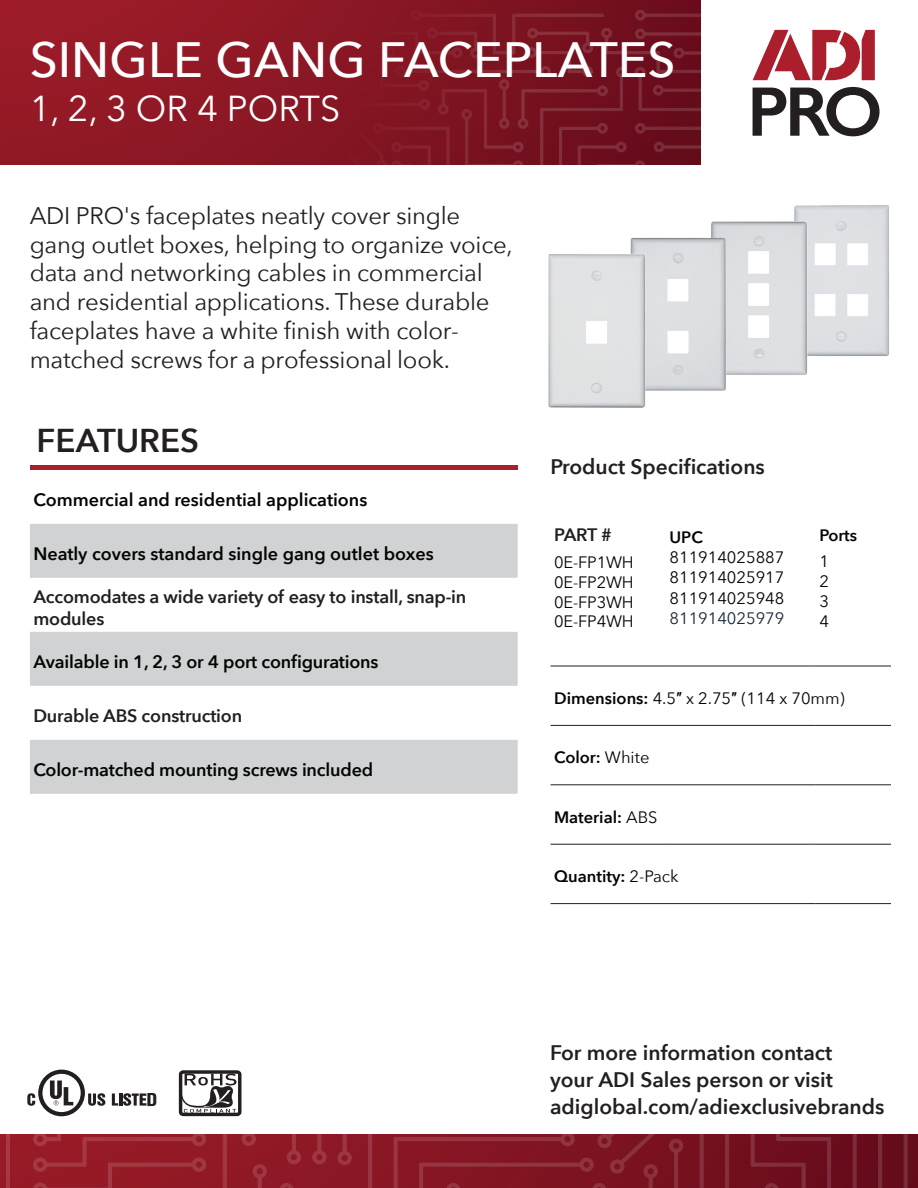
<style>
.page{position:relative;width:918px;height:1188px;background:#fff}
.page>*{position:absolute;margin:0;border:0;box-sizing:border-box;transform-origin:0 0}
.Vantage_text{font:500 49.5px "Avenir Next";color:#fff}
.Vantage_text-2{font:36px "Avenir Next";color:#fff}
.t1{font:600 33px "Avenir Next";color:#231f20}
.t2{font:24px/28.8px "Avenir Next";letter-spacing:-.01em;color:#231f20}
.t3{font:600 21px "Avenir Next";color:#231f20}
.t4{font:600 18px "Avenir Next";letter-spacing:-.01em;color:#040503}
.t5{font:600 18px/21.6px "Avenir Next";letter-spacing:-.01em;color:#231f20}
.t6{font:16.5px "Avenir Next";color:#040503}
.t7{font:600 16.5px "Avenir Next";color:#040503}
.t8{font:16.5px "Avenir Next";color:#172938}
.s1{font-weight:600}
.s2{font-family:"Arial"}
.s3{font-weight:400}
</style>
<div class="page">
<svg style="left:0;top:1134px;width:913px;height:54px;background:#851926"></svg>
<div style="left:0;top:0;width:701px;height:164px;background:#951a27"></div>
<svg style="left:174px;top:0;width:527px;height:164px"></svg>
<svg style="left:753px;top:30px;width:122px;height:50px"></svg>
<svg style="left:753px;top:87px;width:127px;height:49px"></svg>
<svg style="left:27px;top:1070px;width:78px;height:46px"></svg>
<svg style="left:112px;top:1093px;width:45px;height:13px"></svg>
<svg style="left:179px;top:1070px;width:63px;height:46px"></svg>
<hr style="left:551px;top:844px;width:115px;height:1px;background:#231f20">
<hr style="left:666px;top:844px;width:150px;height:1px;background:#231f20">
<hr style="left:816px;top:844px;width:75px;height:1px;background:#231f20">
<hr style="left:551px;top:903px;width:115px;height:1px;background:#231f20">
<hr style="left:666px;top:903px;width:150px;height:1px;background:#231f20">
<hr style="left:816px;top:903px;width:75px;height:1px;background:#231f20">
<hr style="left:551px;top:666px;width:115px;height:1px;background:#231f20">
<hr style="left:666px;top:666px;width:150px;height:1px;background:#231f20">
<hr style="left:816px;top:666px;width:75px;height:1px;background:#231f20">
<hr style="left:551px;top:725px;width:115px;height:1px;background:#231f20">
<hr style="left:666px;top:725px;width:150px;height:1px;background:#231f20">
<hr style="left:816px;top:725px;width:75px;height:1px;background:#231f20">
<hr style="left:551px;top:785px;width:115px;height:1px;background:#231f20">
<hr style="left:666px;top:785px;width:150px;height:1px;background:#231f20">
<hr style="left:816px;top:785px;width:75px;height:1px;background:#231f20">
<div style="left:30px;top:465px;width:488px;height:5px;background:#ab1e2c"></div>
<svg style="left:30px;top:524px;width:488px;height:270px;fill:#d1d2d4"></svg>
<img style="left:794px;top:205px;width:95px;height:151px">
<img style="left:711px;top:219px;width:97px;height:156px">
<img style="left:630px;top:236px;width:98px;height:155px">
<img style="left:548px;top:252px;width:99px;height:156px">
<p class="Vantage_text" style="left:30px;top:18px;width:648px">SINGLE GANG FACEPLATES</p>
<p class="Vantage_text-2" style="left:30px;top:78px;width:312px">1, 2, 3 OR 4 PORTS</p>
<p class="t2" style="left:30px;top:200px;width:485px">ADI PRO's faceplates neatly cover single gang outlet boxes, helping to organize voice, data and networking cables in commercial and residential applications. These durable faceplates have a white finish with color&shy;matched screws for a professional look.</p>
<p class="t1" style="left:37px;top:412px;width:164px">FEATURES</p>
<p class="t4" style="left:33px;top:484px;width:336px">Commercial and residential applications</p>
<p class="t4" style="left:33px;top:538px;width:402px">Neatly covers standard single gang outlet boxes</p>
<p class="t5" style="left:33px;top:585px;width:435px">Accomodates a wide variety of easy to install, snap-in modules</p>
<p class="t4" style="left:33px;top:646px;width:347px">Available in 1, 2, 3 or 4 port configurations</p>
<p class="t5" style="left:33px;top:704px;width:210px">Durable ABS construction</p>
<p class="t4" style="left:33px;top:754px;width:341px">Color-matched mounting screws included</p>
<p class="t3" style="left:550px;top:449px;width:216px">Product Specifications</p>
<p class="t5" style="left:554px;top:524px;width:59px">PART #</p>
<p class="t6" style="left:554px;top:548px;width:81px">0E-FP1WH</p>
<p class="t6" style="left:554px;top:568px;width:81px">0E-FP2WH</p>
<p class="t6" style="left:554px;top:588px;width:81px">0E-FP3WH</p>
<p class="t6" style="left:554px;top:608px;width:81px">0E-FP4WH</p>
<p class="t7" style="left:670px;top:523px;width:35px">UPC</p>
<p class="t6" style="left:670px;top:543px;width:116px">811914025887</p>
<p class="t6" style="left:670px;top:563px;width:116px">811914025917</p>
<p class="t6" style="left:670px;top:585px;width:116px">811914025948</p>
<p class="t8" style="left:670px;top:605px;width:116px">811914025979</p>
<p class="t7" style="left:819px;top:521px;width:39px">Ports</p>
<p class="t6" style="left:819px;top:548px;width:11px">1</p>
<p class="t6" style="left:819px;top:567px;width:11px">2</p>
<p class="t6" style="left:819px;top:587px;width:11px">3</p>
<p class="t6" style="left:819px;top:607px;width:11px">4</p>
<p class="t6" style="left:554px;top:684px;width:292px"><span class="s1">Dimensions:</span> 4.5<span class="s2">″</span> x 2.75<span class="s2">″</span> (114 x 70mm)</p>
<p class="t7" style="left:554px;top:743px;width:97px">Color: <span class="s3">White</span></p>
<p class="t7" style="left:554px;top:803px;width:105px">Material: <span class="s3">ABS</span></p>
<p class="t7" style="left:554px;top:862px;width:126px">Quantity: <span class="s3">2-Pack</span></p>
<p class="t3" style="left:550px;top:1035px;width:284px">For more information contact</p>
<p class="t3" style="left:550px;top:1062px;width:285px">your ADI Sales person or visit</p>
<p class="t3" style="left:550px;top:1089px;width:336px">adiglobal.com/adiexclusivebrands</p>
</div>
